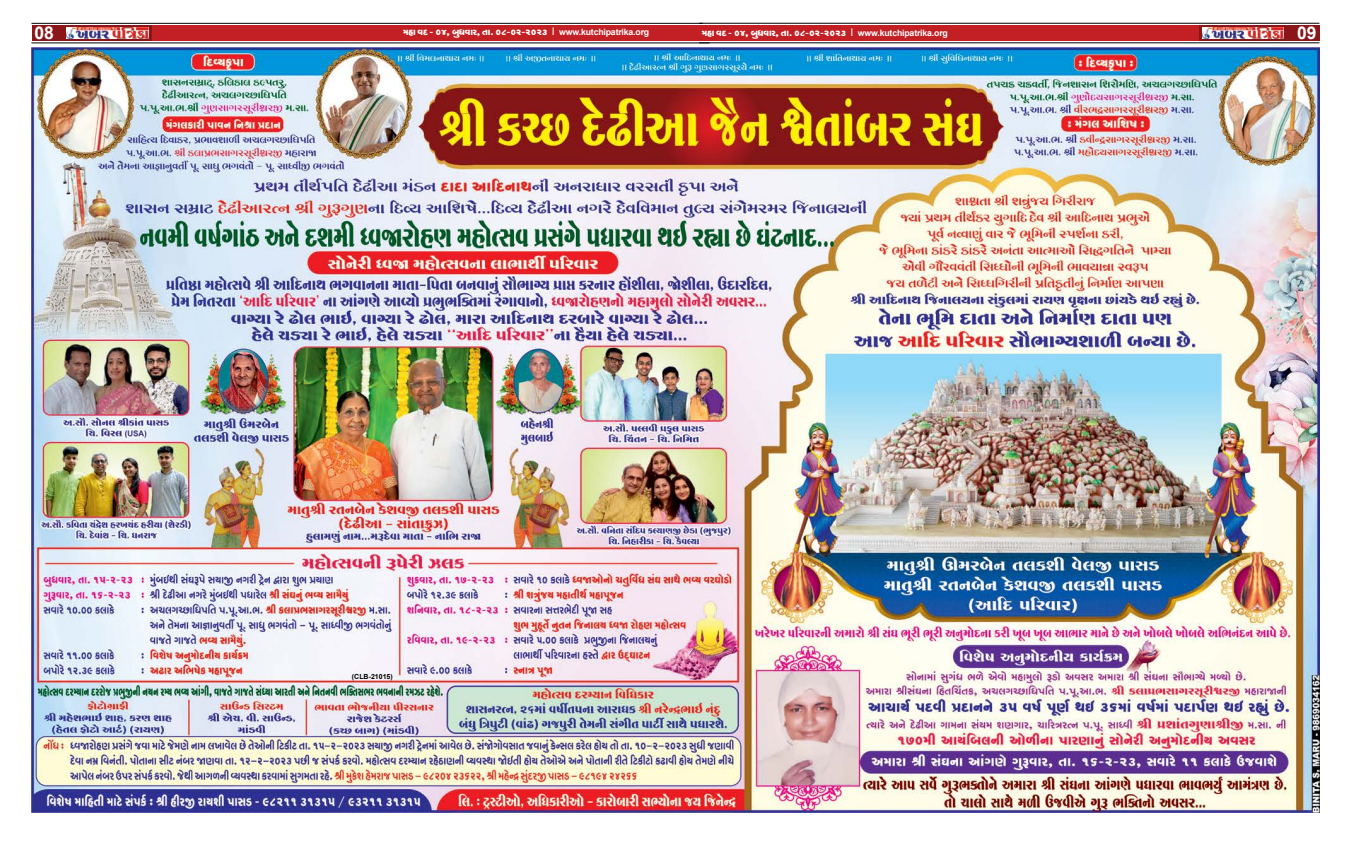
<style>
.page{position:relative;width:1351px;height:844px;background:#fff}
.page>*{position:absolute;margin:0;border:0;box-sizing:border-box;transform-origin:0 0}
.t1{font:700 17.5px "Arial";color:#fff}
.t2{font:10.5px "SHREE GUJ7";letter-spacing:-.02em;color:#fff}
.t3{font:700 7px "Arial";color:#000}
.s1{font-family:"Arial"}
.s2{font-family:"Arial";font-weight:700;font-size:8.75px}
</style>
<div class="page">
<div style="left:32px;top:25px;width:121px;height:16px;background:#8b1619"></div>
<div style="left:153px;top:25px;width:556px;height:16px;background:#c22025"></div>
<hr style="left:32px;top:43px;width:677px;height:1px;background:#000">
<hr style="left:32px;top:23px;width:671px;height:1px;background:#000">
<img style="left:67px;top:27px;width:81px;height:12px">
<hr style="left:699px;top:42px;width:620px;height:1px;background:#000">
<div style="left:699px;top:25px;width:499px;height:16px;background:#c22025"></div>
<hr style="left:699px;top:23px;width:620px;height:1px;background:#000">
<div style="left:1199px;top:25px;width:120px;height:16px;background:#8b1619"></div>
<img style="left:1202px;top:27px;width:81px;height:12px">
<img style="left:32px;top:47px;width:1287px;height:765px">
<h1 class="t1" style="left:34px;top:20px;width:21px">08</h1>
<p class="t2" style="left:403px;top:27px;width:248px">dlp hv$ - 04, by^hpf, sp. 08-02-2023 <span class="s1">I</span> <span class="s2">www.kutchipatrika.org</span></p>
<p class="t2" style="left:702px;top:28px;width:248px">dlp hv$ - 04, by^hpf, sp. 08-02-2023 <span class="s1">I</span> <span class="s2">www.kutchipatrika.org</span></p>
<h1 class="t1" style="left:1297px;top:20px;width:21px">09</h1>
<p class="t3" style="left:352px;top:671px;width:42px">(CLB-21015)</p>
</div>
